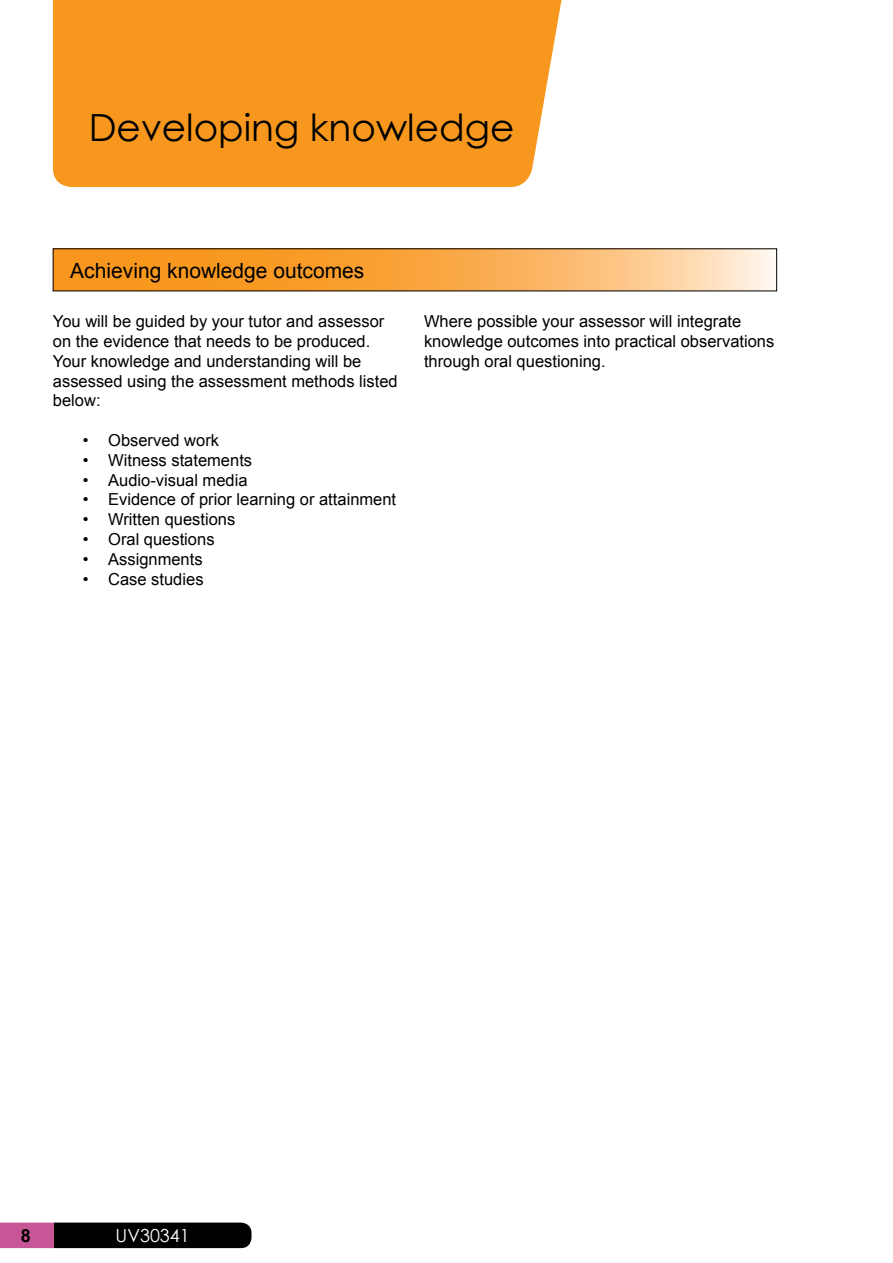
<style>
.page{position:relative;width:893px;height:1263px;background:#fff}
.page>*{position:absolute;margin:0;border:0;box-sizing:border-box;transform-origin:0 0}
.t1{font:37.5px "Century Gothic";color:#000}
.t2{font:21px "Arial";color:#000}
.t3{font:18px "Century Gothic";color:#fff}
.t4{font:700 18px "Arial";color:#000}
.t5{font:16.5px/19.8px "Arial";color:#000}
</style>
<div class="page">
<svg style="left:55px;top:251px;width:720px;height:38px;background:#faaf53"></svg>
<div style="left:52px;top:0;width:510px;height:188px;background:#f8971d"></div>
<svg style="left:0;top:1222px;width:251px;height:26px;background:#301926"></svg>
<h1 class="t1" style="left:89px;top:101px;width:427px">Developing knowledge</h1>
<p class="t2" style="left:70px;top:256px;width:296px">Achieving knowledge outcomes</p>
<p class="t5" style="left:53px;top:312px;width:346px">You will be guided by your tutor and assessor on the evidence that needs to be produced.<br>Your knowledge and understanding will be assessed using the assessment methods listed below:</p>
<p class="t5" style="left:83px;top:430px;width:138px">• Observed work</p>
<p class="t5" style="left:83px;top:450px;width:171px">• Witness statements</p>
<p class="t5" style="left:83px;top:470px;width:166px">• Audio-visual media</p>
<p class="t5" style="left:83px;top:490px;width:315px">• Evidence of prior learning or attainment</p>
<p class="t5" style="left:83px;top:510px;width:154px">• Written questions</p>
<p class="t5" style="left:83px;top:529px;width:133px">• Oral questions</p>
<p class="t5" style="left:83px;top:549px;width:121px">• Assignments</p>
<p class="t5" style="left:83px;top:569px;width:122px">• Case studies</p>
<p class="t5" style="left:424px;top:312px;width:352px">Where possible your assessor will integrate knowledge outcomes into practical observations through oral questioning.</p>
<p class="t4" style="left:21px;top:1224px;width:12px">8</p>
<p class="t3" style="left:116px;top:1222px;width:76px">UV30341</p>
</div>
